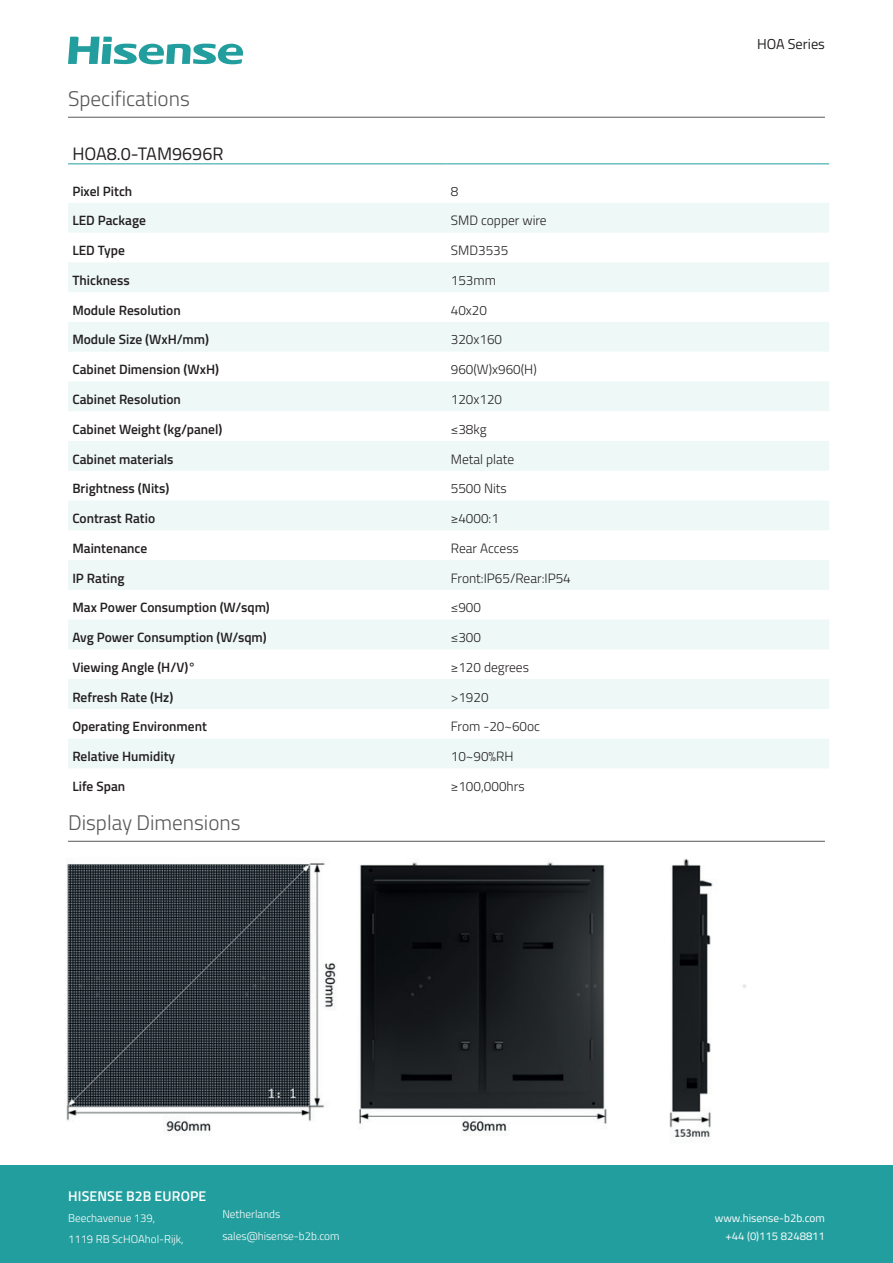
<style>
.page{position:relative;width:893px;height:1263px;background:#fff}
.page>*{position:absolute;margin:0;border:0;box-sizing:border-box;transform-origin:0 0}
.t1{font:300 21.15px "Titillium Web";color:#57585a}
.t2{font:18px "Titillium Web";color:#231f20}
.t3{font:14.4px "Titillium Web";color:#231f20}
.t4{font:600 14.1px "Titillium Web";letter-spacing:.01em;color:#fff}
.t5{font:600 13.5px "Titillium Web";color:#231f20}
.t6{font:300 13.5px "Titillium Web";color:#231f20}
.t7{font:300 11.25px/21.1px "Titillium Web";color:#fff}
.t8{font:11.25px/18.5px "Titillium Web";color:#fff;text-align:right}
</style>
<div class="page">
<div style="left:0;top:1165px;width:893px;height:98px;background:#239e9e"></div>
<svg style="left:68px;top:203px;width:761px;height:565px;fill:#eef8f7"></svg>
<hr style="left:68px;top:164px;width:378px;height:1px;background:#239e9e">
<hr style="left:446px;top:164px;width:383px;height:1px;background:#239e9e">
<hr style="left:68px;top:117px;width:757px;height:1px;background:#57585a">
<svg style="left:68px;top:37px;width:176px;height:27px"></svg>
<hr style="left:68px;top:841px;width:757px;height:1px;background:#57585a">
<img style="left:66px;top:858px;width:680px;height:282px">
<h1 class="t1" style="left:68px;top:83px;width:123px">Specifications</h1>
<h2 class="t2" style="left:72px;top:140px;width:153px">HOA8.0-TAM9696R</h2>
<p class="t5" style="left:72px;top:181px;width:61px">Pixel Pitch</p>
<p class="t6" style="left:451px;top:181px;width:9px">8</p>
<p class="t5" style="left:72px;top:210px;width:75px">LED Package</p>
<p class="t6" style="left:451px;top:211px;width:97px">SMD copper wire</p>
<p class="t5" style="left:72px;top:240px;width:54px">LED Type</p>
<p class="t6" style="left:451px;top:241px;width:59px">SMD3535</p>
<p class="t5" style="left:72px;top:270px;width:59px">Thickness</p>
<p class="t6" style="left:451px;top:270px;width:47px">153mm</p>
<p class="t5" style="left:72px;top:300px;width:110px">Module Resolution</p>
<p class="t6" style="left:451px;top:300px;width:38px">40x20</p>
<p class="t5" style="left:72px;top:330px;width:138px">Module Size (WxH/mm)</p>
<p class="t6" style="left:451px;top:330px;width:53px">320x160</p>
<p class="t5" style="left:72px;top:359px;width:148px">Cabinet Dimension (WxH)</p>
<p class="t6" style="left:451px;top:360px;width:87px">960(W)x960(H)</p>
<p class="t5" style="left:72px;top:389px;width:110px">Cabinet Resolution</p>
<p class="t6" style="left:451px;top:389px;width:53px">120x120</p>
<p class="t5" style="left:72px;top:419px;width:152px">Cabinet Weight (kg/panel)</p>
<p class="t6" style="left:451px;top:419px;width:37px">≤38kg</p>
<p class="t5" style="left:72px;top:449px;width:103px">Cabinet materials</p>
<p class="t6" style="left:451px;top:449px;width:65px">Metal plate</p>
<p class="t5" style="left:72px;top:478px;width:98px">Brightness (Nits)</p>
<p class="t6" style="left:451px;top:479px;width:58px">5500 Nits</p>
<p class="t5" style="left:72px;top:508px;width:84px">Contrast Ratio</p>
<p class="t6" style="left:451px;top:509px;width:50px">≥4000:1</p>
<p class="t5" style="left:72px;top:538px;width:76px">Maintenance</p>
<p class="t6" style="left:451px;top:538px;width:70px">Rear Access</p>
<p class="t5" style="left:72px;top:568px;width:54px">IP Rating</p>
<p class="t6" style="left:451px;top:568px;width:122px">Front:IP65/Rear:IP54</p>
<p class="t5" style="left:72px;top:597px;width:199px">Max Power Consumption (W/sqm)</p>
<p class="t6" style="left:451px;top:598px;width:32px">≤900</p>
<p class="t5" style="left:72px;top:627px;width:196px">Avg Power Consumption (W/sqm)</p>
<p class="t6" style="left:451px;top:628px;width:32px">≤300</p>
<p class="t5" style="left:72px;top:657px;width:125px">Viewing Angle (H/V)°</p>
<p class="t6" style="left:451px;top:657px;width:80px">≥120 degrees</p>
<p class="t5" style="left:72px;top:687px;width:102px">Refresh Rate (Hz)</p>
<p class="t6" style="left:451px;top:687px;width:39px">&gt;1920</p>
<p class="t5" style="left:72px;top:717px;width:136px">Operating Environment</p>
<p class="t6" style="left:451px;top:717px;width:91px">From -20~60oc</p>
<p class="t5" style="left:72px;top:746px;width:104px">Relative Humidity</p>
<p class="t6" style="left:451px;top:747px;width:64px">10~90%RH</p>
<p class="t5" style="left:72px;top:776px;width:54px">Life Span</p>
<p class="t6" style="left:451px;top:776px;width:75px">≥100,000hrs</p>
<h1 class="t1" style="left:68px;top:807px;width:174px">Display Dimensions</h1>
<p class="t3" style="left:757px;top:34px;width:69px">HOA Series</p>
<p class="t4" style="left:68px;top:1185px;width:140px">HISENSE B2B EUROPE</p>
<p class="t7" style="left:68px;top:1207px;width:117px">Beechavenue 139,<br>1119 RB ScHOAhol-Rijk,</p>
<p class="t8" style="left:715px;top:1208px;width:112px">www.hisense-b2b.com +44 (0)115 8248811</p>
<p class="t7" style="left:222px;top:1203px;width:119px">Netherlands sales@hisense-b2b.com</p>
</div>
